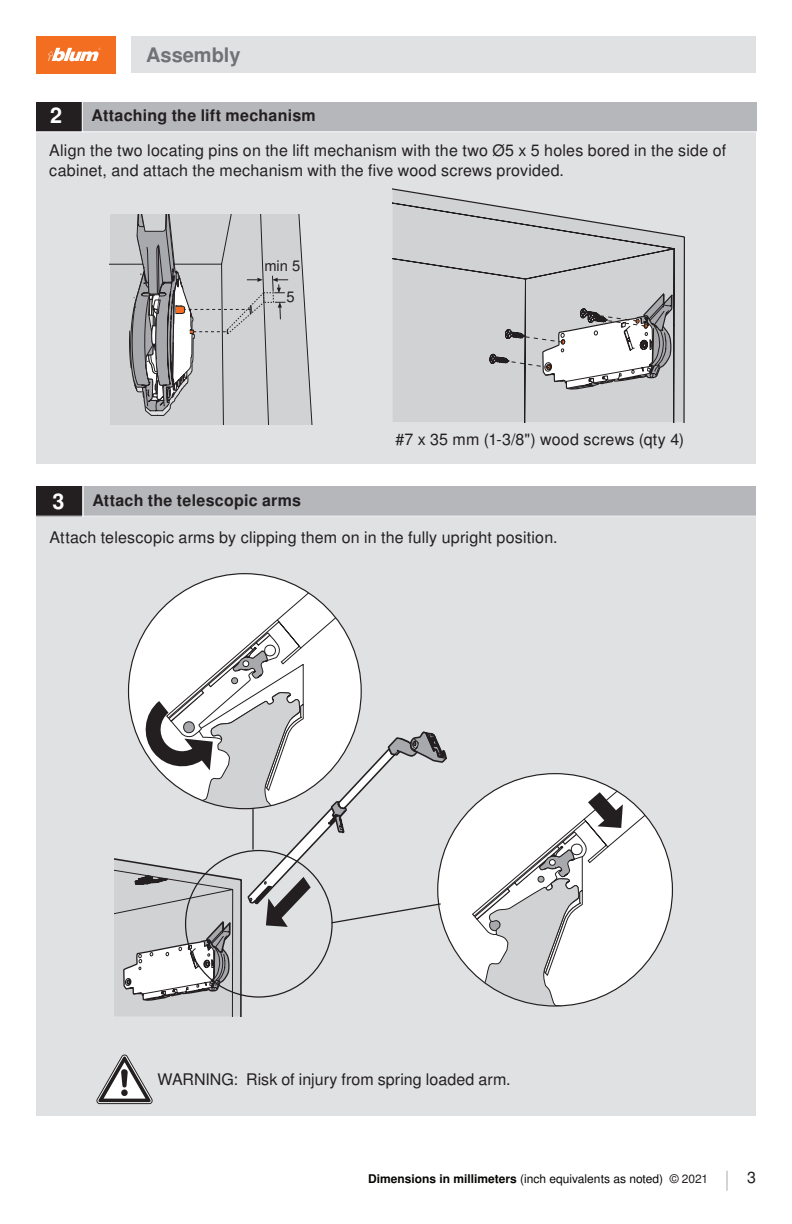
<style>
.page{position:relative;width:792px;height:1224px;background:#fff}
.page>*{position:absolute;margin:0;border:0;box-sizing:border-box;transform-origin:0 0}
.t1{font:700 21.6px "Nimbus Sans OT";color:#fff}
.t2{font:700 20px "Nimbus Sans OT";color:#717275}
.Box_text_-_no_inside{font:16px/20px "Nimbus Sans OT";letter-spacing:.01em;color:#231f20}
.D-Body_Text{font:16px "Nimbus Sans OT";letter-spacing:.015em;color:#231f20}
.Inside_box_title{font:700 16px "Nimbus Sans OT";letter-spacing:.015em;color:#231f20}
.Fluff_text{font:16px "Nimbus Sans OT";letter-spacing:.015em;color:#231f20}
.t3{font:14.8px/31px "Nimbus Sans OT";color:#231f20}
.t4{font:12px "Nimbus Sans OT";color:#040503}
.s1{font-weight:700}
.s2{color:#231f20}
</style>
<div class="page">
<svg style="left:726px;top:1171px;width:1px;height:20px"></svg>
<div style="left:36px;top:500px;width:720px;height:616px;background:#e0e1e3"></div>
<div style="left:36px;top:486px;width:47px;height:30px;background:#231f20"></div>
<div style="left:83px;top:486px;width:673px;height:30px;background:#b6b7bb"></div>
<hr style="left:83px;top:484px;width:1px;height:32px;background:#fff">
<hr style="left:32px;top:516px;width:727px;height:1px;background:#fff">
<div style="left:36px;top:102px;width:720px;height:362px;background:#e0e1e3"></div>
<div style="left:36px;top:102px;width:46px;height:30px;background:#231f20"></div>
<div style="left:82px;top:102px;width:674px;height:30px;background:#b6b7bb"></div>
<hr style="left:82px;top:99px;width:1px;height:33px;background:#fff">
<hr style="left:31px;top:131px;width:727px;height:1px;background:#fff">
<svg style="left:97px;top:1055px;width:55px;height:49px"></svg>
<svg style="left:114px;top:574px;width:558px;height:442px"></svg>
<hr style="left:252px;top:808px;width:2px;height:42px;background:#231f20">
<svg style="left:288px;top:214px;width:25px;height:210px"></svg>
<svg style="left:110px;top:214px;width:178px;height:210px"></svg>
<svg style="left:393px;top:188px;width:291px;height:234px"></svg>
<svg style="left:488px;top:219px;width:185px;height:203px"></svg>
<div style="left:36px;top:36px;width:79px;height:37px;background:#f36e21"></div>
<svg style="left:48px;top:48px;width:53px;height:13px"></svg>
<div style="left:132px;top:36px;width:624px;height:37px;background:#e0e1e3"></div>
<p class="t2" style="left:146px;top:43px;width:96px">Assembly</p>
<p class="t1" style="left:50px;top:103px;width:14px">2</p>
<p class="Inside_box_title" style="left:92px;top:106px;width:226px">Attaching the lift mechanism</p>
<p class="Box_text_-_no_inside" style="left:49px;top:141px;width:678px">Align the two locating pins on the lift mechanism with the two Ø5 x 5 holes bored in the side of cabinet, and attach the mechanism with the five wood screws provided.</p>
<p class="t3" style="left:287px;top:251px;width:15px;text-indent:-22px">min 5<br>5</p>
<p class="t1" style="left:53px;top:488px;width:14px">3</p>
<p class="Inside_box_title" style="left:92px;top:491px;width:210px">Attach the telescopic arms</p>
<p class="Fluff_text" style="left:396px;top:430px;width:290px">#7 x 35 mm (1-3/8") wood screws (qty 4)</p>
<p class="D-Body_Text" style="left:50px;top:528px;width:510px">Attach telescopic arms by clipping them on in the fully upright position.</p>
<p class="Box_text_-_no_inside" style="left:158px;top:1070px;width:354px">WARNING: Risk of injury from spring loaded arm.</p>
<p class="t4" style="left:368px;top:1172px;width:341px"><span class="s1">Dimensions in millimeters</span> (inch equivalents as noted) <span class="s2">© 2021</span></p>
<p class="Box_text_-_no_inside" style="left:747px;top:1168px;width:10px">3</p>
</div>
